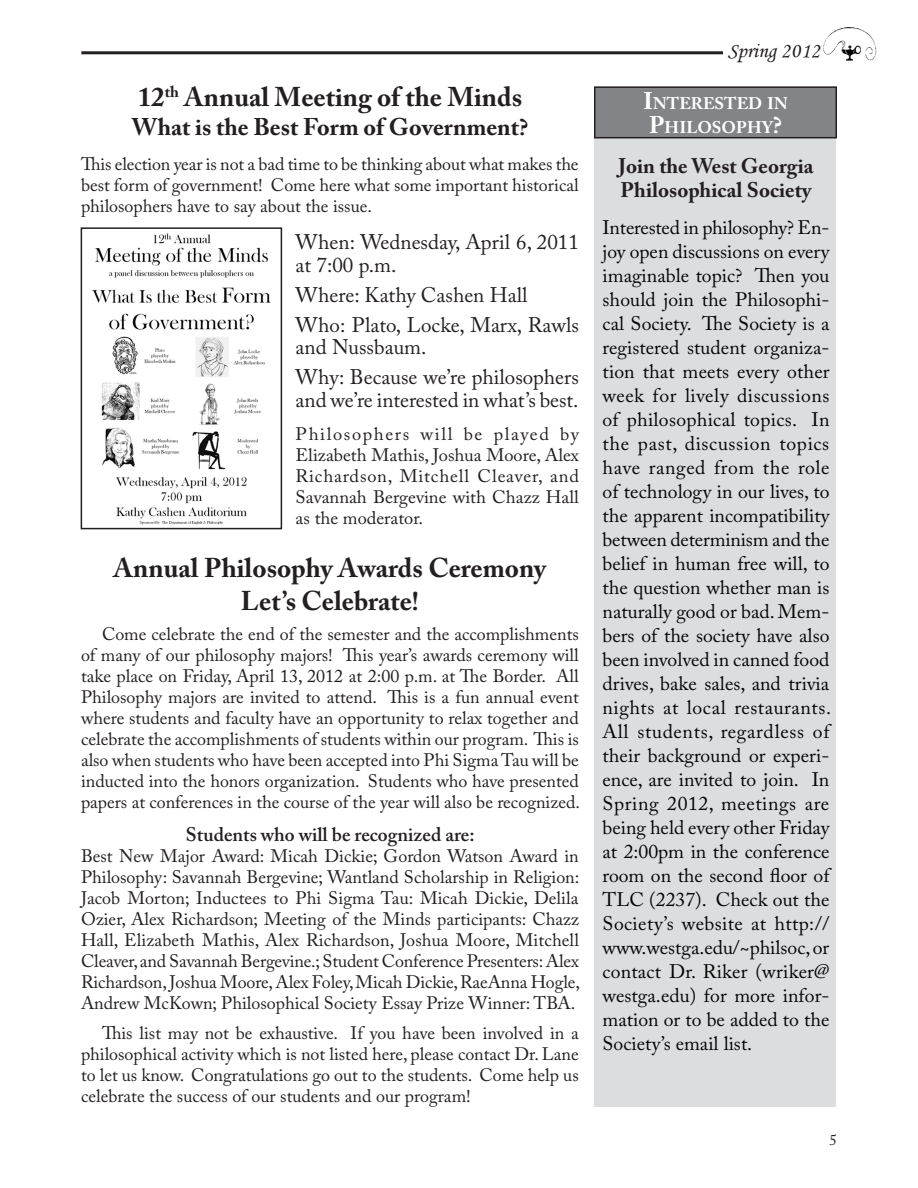
<style>
.page{position:relative;width:918px;height:1188px;background:#fff}
.page>*{position:absolute;margin:0;border:0;box-sizing:border-box;transform-origin:0 0}
.Headline__18{font:700 27px "Adobe Caslon Pro";color:#231f20}
.t1{font:700 24px "Adobe Caslon Pro";color:#231f20}
._12_pt_body_text{font:21px/22.5px "Adobe Caslon Pro";color:#231f20}
.Headline__14{font:700 21px "Adobe Caslon Pro";color:#231f20}
.t2{font:21px "Monotype Corsiva";color:#231f20}
._11_pt_body_text{font:19.5px/24px "Adobe Caslon Pro";color:#040503;text-align:justify}
._12_pt_body_text-2{font:600 19.5px "Adobe Caslon Pro";color:#231f20}
._12_pt_body_text-3{font:18px/21px "Adobe Caslon Pro";color:#231f20;text-align:justify}
.Headline__14-2{font:700 16.8px/24px "Adobe Caslon Pro";color:#fff;text-align:center}
.t3{font:15px "Adobe Caslon Pro";color:#231f20}
.s1{font-size:24px}
</style>
<div class="page">
<img style="left:823px;top:27px;width:54px;height:33px">
<hr style="left:830px;top:57px;width:16px;height:4px;background:#fff">
<div style="left:853px;top:57px;width:13px;height:5px;background:#fff"></div>
<hr style="left:81px;top:51px;width:642px;height:3px;background:#231f20">
<div style="left:595px;top:88px;width:241px;height:1018px;background:#dcdddf"></div>
<div style="left:595px;top:87px;width:241px;height:51px;background:#828487"></div>
<div style="left:594px;top:86px;width:243px;height:52px;border:2px solid #231f20"></div>
<img style="left:91px;top:233px;width:180px;height:292px">
<div style="left:81px;top:227px;width:201px;height:302px;border:2px solid #231f20"></div>
<p class="Headline__18" style="left:138px;top:81px;width:386px">12<sup>th</sup> Annual Meeting of the Minds</p>
<p class="t1" style="left:132px;top:113px;width:398px">What is the Best Form of Government?</p>
<p class="_12_pt_body_text-3" style="left:81px;top:153px;width:499px">This election year is not a bad time to be thinking about what makes the best form of government! Come here what some important historical philosophers have to say about the issue.</p>
<p class="_12_pt_body_text" style="left:296px;top:231px;width:285px">When: Wednesday, April 6, 2011 at 7:00 p.m.</p>
<p class="_12_pt_body_text" style="left:296px;top:283px;width:233px">Where: Kathy Cashen Hall</p>
<p class="_12_pt_body_text" style="left:296px;top:313px;width:285px">Who: Plato, Locke, Marx, Rawls and Nussbaum.</p>
<p class="_12_pt_body_text" style="left:296px;top:366px;width:285px">Why: Because we’re philosophers and we’re interested in what’s best.</p>
<p class="_12_pt_body_text-3" style="left:296px;top:423px;width:285px">Philosophers will be played by Elizabeth Mathis, Joshua Moore, Alex Richardson, Mitchell Cleaver, and Savannah Bergevine with Chazz Hall as the moderator.</p>
<p class="Headline__18" style="left:114px;top:552px;width:434px">Annual Philosophy Awards Ceremony</p>
<p class="Headline__18" style="left:241px;top:584px;width:180px">Let’s Celebrate!</p>
<p class="_12_pt_body_text-3" style="left:81px;top:623px;width:501px;text-indent:21px">Come celebrate the end of the semester and the accomplishments of many of our philosophy majors! This year’s awards ceremony will take place on Friday, April 13, 2012 at 2:00 p.m. at The Border. All Philosophy majors are invited to attend. This is a fun annual event where students and faculty have an opportunity to relax together and celebrate the accomplishments of students within our program. This is also when students who have been accepted into Phi Sigma Tau will be inducted into the honors organization. Students who have presented papers at conferences in the course of the year will also be recognized.</p>
<p class="_12_pt_body_text-2" style="left:186px;top:822px;width:290px">Students who will be recognized are:</p>
<p class="_12_pt_body_text-3" style="left:81px;top:845px;width:500px">Best New Major Award: Micah Dickie; Gordon Watson Award in Philosophy: Savannah Bergevine; Wantland Scholarship in Religion:<br>Jacob Morton; Inductees to Phi Sigma Tau: Micah Dickie, Delila Ozier, Alex Richardson; Meeting of the Minds participants: Chazz Hall, Elizabeth Mathis, Alex Richardson, Joshua Moore, Mitchell Cleaver, and Savannah Bergevine.; Student Conference Presenters: Alex Richardson, Joshua Moore, Alex Foley, Micah Dickie, RaeAnna Hogle, Andrew McKown; Philosophical Society Essay Prize Winner: TBA.</p>
<p class="_12_pt_body_text-3" style="left:81px;top:1022px;width:499px;text-indent:21px">This list may not be exhaustive. If you have been involved in a philosophical activity which is not listed here, please contact Dr. Lane to let us know. Congratulations go out to the students. Come help us celebrate the success of our students and our program!</p>
<p class="t2" style="left:728px;top:38px;width:93px">Spring 2012</p>
<p class="Headline__14-2" style="left:643px;top:91px;width:146px"><span class="s1">I</span>NTERESTED IN<br><span class="s1">P</span>HILOSOPHY<span class="s1">?</span></p>
<p class="Headline__14" style="left:619px;top:153px;width:196px">Join the West Georgia</p>
<p class="Headline__14" style="left:621px;top:177px;width:193px">Philosophical Society</p>
<p class="_11_pt_body_text" style="left:603px;top:215px;width:230px">Interested in philosophy? En&shy;joy open discussions on every imaginable topic? Then you should join the Philosophi&shy;cal Society. The Society is a registered student organiza&shy;tion that meets every other week for lively discussions of philosophical topics. In the past, discussion topics have ranged from the role of technology in our lives, to the apparent incompatibility between determinism and the belief in human free will, to the question whether man is naturally good or bad. Mem&shy;bers of the society have also been involved in canned food drives, bake sales, and trivia nights at local restaurants.<br>All students, regardless of their background or experi&shy;ence, are invited to join. In Spring 2012, meetings are being held every other Friday at 2:00pm in the conference room on the second floor of TLC (2237). Check out the Society’s website at http:// www.westga.edu/~philsoc, or contact Dr. Riker (wriker@ westga.edu) for more infor&shy;mation or to be added to the Society’s email list.</p>
<p class="t3" style="left:830px;top:1131px;width:9px">5</p>
</div>
